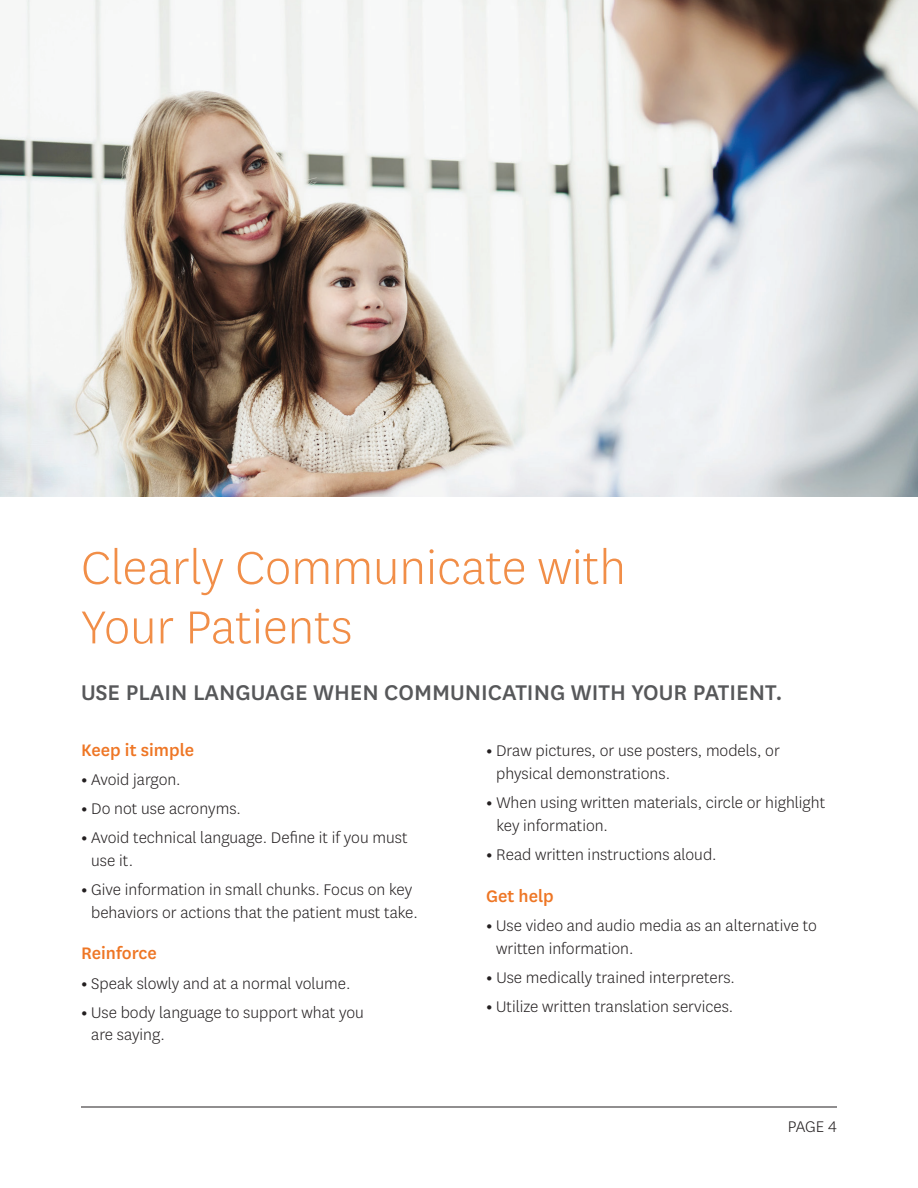
<style>
.page{position:relative;width:918px;height:1188px;background:#fff}
.page>*{position:absolute;margin:0;border:0;box-sizing:border-box;transform-origin:0 0}
.t1{font:300 54px/59.4px "Centene Sans";color:#f18e48}
.t2{font:500 24.9px "Centene Sans";color:#57585a}
.t3{font:500 19.5px "Centene Sans";color:#ee7625}
.t4{font:300 18px/22.5px "Centene Sans";color:#231f20}
.s1{font-weight:700}
</style>
<div class="page">
<hr style="left:81px;top:1107px;width:756px;height:1px;background:#231f20">
<img style="left:0;top:0;width:918px;height:497px">
<h1 class="t1" style="left:81px;top:536px;width:546px">Clearly Communicate with<br>Your Patients</h1>
<h2 class="t2" style="left:81px;top:676px;width:703px">USE PLAIN LANGUAGE WHEN COMMUNICATING WITH YOUR PATIENT.</h2>
<p class="t3" style="left:81px;top:736px;width:115px">Keep it simple</p>
<p class="t4" style="left:81px;top:768px;width:97px"><span class="s1">•</span> Avoid jargon</p>
<p class="t4" style="left:81px;top:797px;width:157px"><span class="s1">•</span> Do not use acronyms</p>
<p class="t4" style="left:91px;top:826px;width:318px;text-indent:-10px"><span class="s1">•</span> Avoid technical language Defne it if you must use it</p>
<p class="t4" style="left:81px;top:878px;width:334px;text-align:center"><span class="s1">•</span> Give information in small chunks Focus on key behaviors or actions that the patient must take</p>
<p class="t3" style="left:81px;top:940px;width:77px">Reinforce</p>
<p class="t4" style="left:81px;top:971px;width:267px"><span class="s1">•</span> Speak slowly and at a normal volume</p>
<p class="t4" style="left:91px;top:1001px;width:274px;text-indent:-10px"><span class="s1">•</span> Use body language to support what you are saying</p>
<p class="t4" style="left:496px;top:739px;width:285px;text-indent:-10px"><span class="s1">•</span> Draw pictures, or use posters, models, or physical demonstrations</p>
<p class="t4" style="left:496px;top:791px;width:330px;text-indent:-10px"><span class="s1">•</span> When using written materials, circle or highlight key information</p>
<p class="t4" style="left:486px;top:843px;width:228px"><span class="s1">•</span> Read written instructions aloud</p>
<p class="t3" style="left:486px;top:883px;width:69px">Get help</p>
<p class="t4" style="left:496px;top:914px;width:322px;text-indent:-10px"><span class="s1">•</span> Use video and audio media as an alternative to written information</p>
<p class="t4" style="left:486px;top:966px;width:246px"><span class="s1">•</span> Use medically trained interpreters</p>
<p class="t4" style="left:486px;top:995px;width:244px"><span class="s1">•</span> Utilize written translation services</p>
<p class="t4" style="left:788px;top:1115px;width:51px">PAGE 4</p>
</div>
